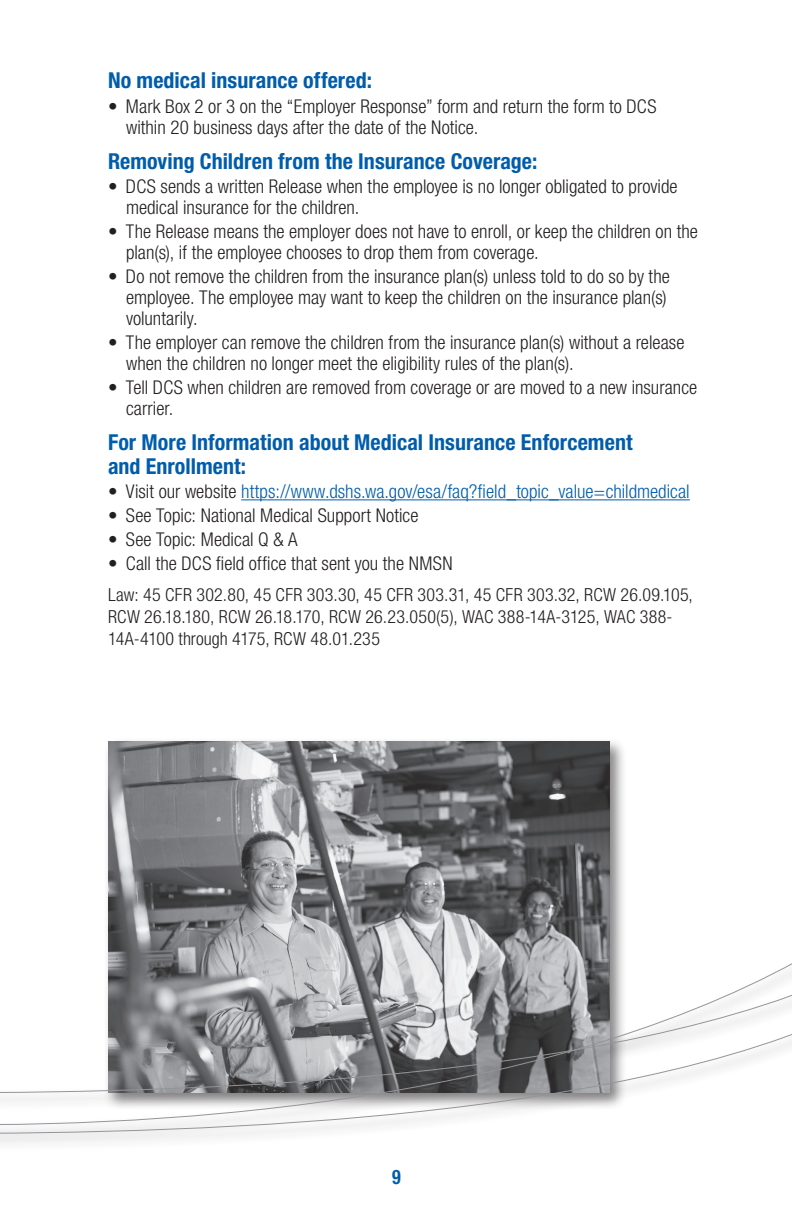
<style>
.page{position:relative;width:792px;height:1224px;background:#fff}
.page>*{position:absolute;margin:0;border:0;box-sizing:border-box;transform-origin:0 0}
.Body_Text_Indent{font:700 condensed 22px "Helvetica Neue LT Std";letter-spacing:.005em;color:#015dab}
.Subhead-3{font:700 condensed 22px "Helvetica Neue LT Std";letter-spacing:.005em;color:#015dab}
.Subhead-3-2{font:700 condensed 20px "Helvetica Neue LT Std";color:#015dab;scale:.9 1}
.Body_Text_Indent-2{font:300 condensed 19px/21px "Helvetica Neue LT Std";color:#231f20}
.Body_Text_Indent-3{font:300 condensed 19px "Helvetica Neue LT Std";color:#015dab}
.Body_Text{font:300 condensed 18px/22px "Helvetica Neue LT Std";letter-spacing:.015em;color:#231f20}
.s1{color:#231f20}
</style>
<div class="page">
<div style="left:103px;top:737px;width:524px;height:373px;background:#231f20;opacity:.55"></div>
<img style="left:108px;top:742px;width:501px;height:187px">
<div style="left:0;top:929px;width:792px;height:222px;background:#231f20;opacity:.65"></div>
<svg style="left:0;top:1128px;width:792px;height:6px"></svg>
<svg style="left:0;top:931px;width:792px;height:197px"></svg>
<svg style="left:0;top:937px;width:792px;height:157px"></svg>
<hr style="left:241px;top:499px;width:449px;height:1px;background:#015dab">
<p class="Subhead-3" style="left:108px;top:67px;width:266px">No medical insurance offered:</p>
<p class="Body_Text_Indent-2" style="left:126px;top:96px;width:532px;text-indent:-18px">• Mark Box 2 or 3 on the “Employer Response” form and return the form to DCS within 20 business days after the date of the Notice.</p>
<p class="Body_Text_Indent" style="left:108px;top:148px;width:431px">Removing Children from the Insurance Coverage:</p>
<p class="Body_Text_Indent-2" style="left:126px;top:176px;width:553px;text-indent:-18px">• DCS sends a written Release when the employee is no longer obligated to provide medical insurance for the children.</p>
<p class="Body_Text_Indent-2" style="left:126px;top:221px;width:573px;text-indent:-18px">• The Release means the employer does not have to enroll, or keep the children on the plan(s), if the employee chooses to drop them from coverage.</p>
<p class="Body_Text_Indent-2" style="left:126px;top:266px;width:545px;text-indent:-18px">• Do not remove the children from the insurance plan(s) unless told to do so by the employee. The employee may want to keep the children on the insurance plan(s) voluntarily.</p>
<p class="Body_Text_Indent-2" style="left:126px;top:332px;width:560px;text-indent:-18px">• The employer can remove the children from the insurance plan(s) without a release when the children no longer meet the eligibility rules of the plan(s).</p>
<p class="Body_Text_Indent-2" style="left:126px;top:376px;width:573px;text-indent:-18px">• Tell DCS when children are removed from coverage or are moved to a new insurance carrier.</p>
<p class="Body_Text_Indent" style="left:108px;top:429px;width:526px">For More Information about Medical Insurance Enforcement</p>
<p class="Body_Text_Indent" style="left:108px;top:453px;width:140px">and Enrollment:</p>
<p class="Body_Text_Indent-3" style="left:108px;top:480px;width:583px"><span class="s1">• Visit our website</span> https://www.dshs.wa.gov/esa/faq?field_topic_value=childmedical</p>
<p class="Body_Text_Indent-2" style="left:108px;top:504px;width:312px">• See Topic: National Medical Support Notice</p>
<p class="Body_Text_Indent-2" style="left:108px;top:528px;width:191px">• See Topic: Medical Q &amp; A</p>
<p class="Body_Text_Indent-2" style="left:108px;top:552px;width:346px">• Call the DCS field office that sent you the NMSN</p>
<p class="Body_Text" style="left:108px;top:583px;width:586px">Law: 45 CFR 302.80, 45 CFR 303.30, 45 CFR 303.31, 45 CFR 303.32, RCW 26.09.105,<br>RCW 26.18.180, RCW 26.18.170, RCW 26.23.050(5), WAC 388-14A-3125, WAC 388-<br>14A-4100 through 4175, RCW 48.01.235</p>
<p class="Subhead-3-2" style="left:392px;top:1165px;width:11px">9</p>
</div>
